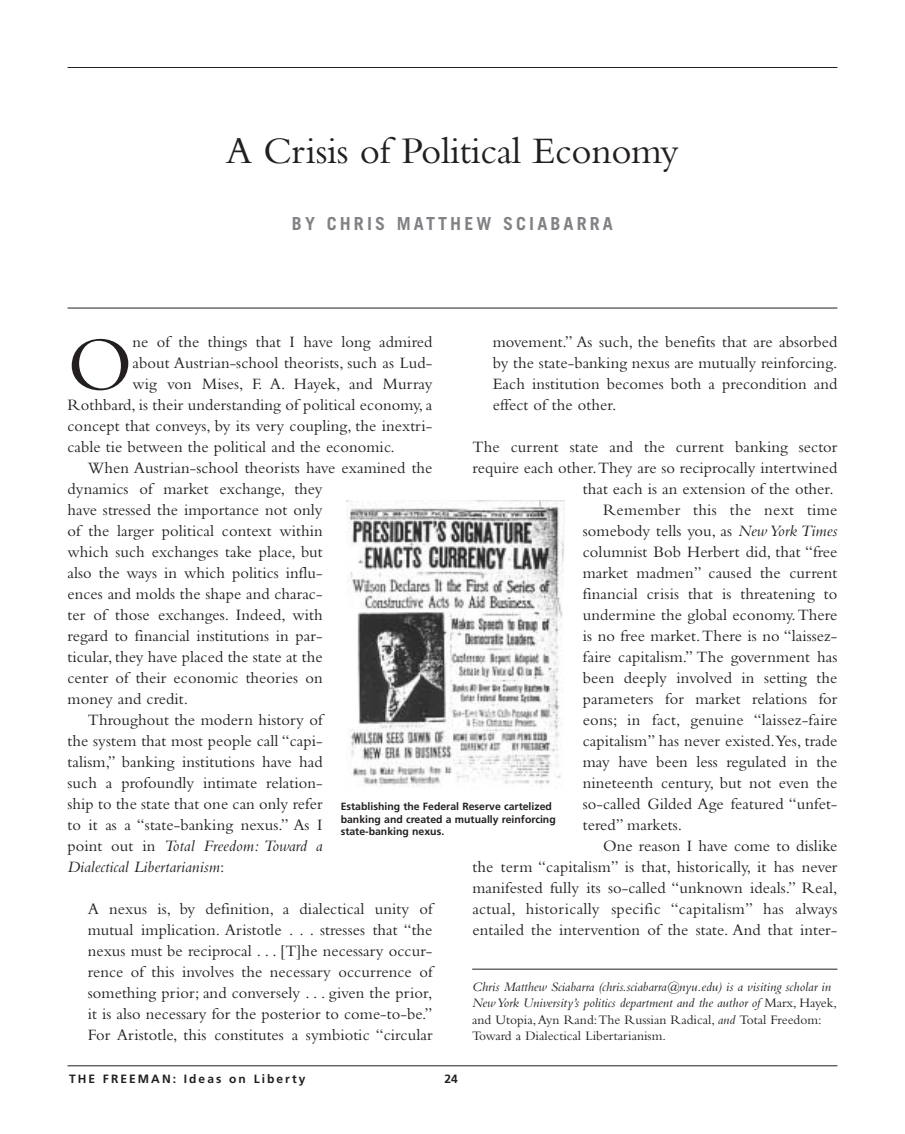
<style>
.page{position:relative;width:905px;height:1134px;background:#fff}
.page>*{position:absolute;margin:0;border:0;box-sizing:border-box;transform-origin:0 0}
.t1{font:78.9px "Bembo";color:#231f20}
.t2{font:39px "Bembo";letter-spacing:-.01em;color:#231f20}
.t3{font:700 18px "Trade Gothic";letter-spacing:.17em;color:#808285}
.t4{font:16.5px/21px "Bembo";letter-spacing:.005em;color:#231f20;text-align:justify}
.t5{font:italic 16.5px "Bembo";letter-spacing:.005em;color:#231f20}
.t6{font:italic 13.5px/16.5px "Bembo";color:#231f20}
.t7{font:700 12px "Frutiger";letter-spacing:.17em;color:#231f20}
.t8{font:700 10.5px/12.6px "Frutiger";color:#231f20}
.s1{font-style:italic}
.s2{font-style:normal}
</style>
<div class="page">
<hr style="left:68px;top:308px;width:769px;height:1px;background:#231f20">
<hr style="left:68px;top:1066px;width:769px;height:1px;background:#231f20">
<hr style="left:68px;top:67px;width:769px;height:1px;background:#231f20">
<hr style="left:472px;top:969px;width:365px;height:1px;background:#231f20">
<img style="left:347px;top:500px;width:217px;height:288px">
<h2 class="t2" style="left:226px;top:136px;width:454px">A Crisis of Political Economy</h2>
<p class="t3" style="left:292px;top:217px;width:322px">BY CHRIS MATTHEW SCIABARRA</p>
<p class="t4" style="left:492px;top:333px;width:346px">movement.” As such, the benefits that are absorbed by the state-banking nexus are mutually reinforcing.<br>Each institution becomes both a precondition and effect of the other.</p>
<p class="t4" style="left:472px;top:438px;width:366px">The current state and the current banking sector</p>
<p class="t4" style="left:472px;top:459px;width:366px">require each other.They are so reciprocally intertwined</p>
<p class="t4" style="left:582px;top:480px;width:252px">that each is an extension of the other.</p>
<p class="t4" style="left:603px;top:501px;width:236px">Remember this the next time</p>
<p class="t4" style="left:582px;top:522px;width:256px">somebody tells you, as <span class="s1">New York Times</span></p>
<p class="t4" style="left:582px;top:543px;width:256px">columnist Bob Herbert did, that “free</p>
<p class="t4" style="left:582px;top:564px;width:256px">market madmen” caused the current</p>
<p class="t4" style="left:582px;top:585px;width:256px">financial crisis that is threatening to</p>
<p class="t4" style="left:582px;top:606px;width:256px">undermine the global economy.There</p>
<p class="t4" style="left:582px;top:627px;width:256px">is no free market.There is no “laissez-</p>
<p class="t4" style="left:582px;top:648px;width:256px">faire capitalism.” The government has</p>
<p class="t4" style="left:582px;top:669px;width:256px">been deeply involved in setting the</p>
<p class="t4" style="left:582px;top:690px;width:256px">parameters for market relations for</p>
<p class="t4" style="left:582px;top:711px;width:256px">eons; in fact, genuine “laissez-faire</p>
<p class="t4" style="left:582px;top:732px;width:256px">capitalism” has never existed.Yes, trade</p>
<p class="t4" style="left:582px;top:753px;width:256px">may have been less regulated in the</p>
<p class="t4" style="left:582px;top:774px;width:256px">nineteenth century, but not even the</p>
<p class="t4" style="left:582px;top:795px;width:256px">so-called Gilded Age featured “unfet-</p>
<p class="t4" style="left:582px;top:816px;width:101px">tered” markets.</p>
<p class="t4" style="left:603px;top:837px;width:236px">One reason I have come to dislike</p>
<p class="t4" style="left:472px;top:858px;width:366px">the term “capitalism” is that, historically, it has never</p>
<p class="t4" style="left:472px;top:879px;width:366px">manifested fully its so-called “unknown ideals.” Real,</p>
<p class="t4" style="left:472px;top:900px;width:366px">actual, historically specific “capitalism” has always</p>
<p class="t4" style="left:472px;top:921px;width:366px">entailed the intervention of the state. And that inter-</p>
<h1 class="t1" style="left:68px;top:336px;width:66px">O</h1>
<p class="t4" style="left:132px;top:333px;width:301px">ne of the things that I have long admired</p>
<p class="t4" style="left:132px;top:354px;width:301px">about Austrian-school theorists, such as Lud-</p>
<p class="t4" style="left:132px;top:375px;width:301px">wig von Mises, F. A. Hayek, and Murray</p>
<p class="t4" style="left:68px;top:396px;width:366px">Rothbard, is their understanding of political economy, a</p>
<p class="t4" style="left:68px;top:417px;width:366px">concept that conveys, by its very coupling, the inextri-</p>
<p class="t4" style="left:68px;top:438px;width:329px">cable tie between the political and the economic.</p>
<p class="t4" style="left:88px;top:459px;width:346px">When Austrian-school theorists have examined the</p>
<p class="t4" style="left:68px;top:480px;width:256px">dynamics of market exchange, they</p>
<p class="t4" style="left:68px;top:501px;width:256px">have stressed the importance not only</p>
<p class="t4" style="left:68px;top:522px;width:256px">of the larger political context within</p>
<p class="t4" style="left:68px;top:543px;width:256px">which such exchanges take place, but</p>
<p class="t4" style="left:68px;top:564px;width:256px">also the ways in which politics influ-</p>
<p class="t4" style="left:68px;top:585px;width:256px">ences and molds the shape and charac-</p>
<p class="t4" style="left:68px;top:606px;width:256px">ter of those exchanges. Indeed, with</p>
<p class="t4" style="left:68px;top:627px;width:257px">regard to financial institutions in par-</p>
<p class="t4" style="left:68px;top:648px;width:256px">ticular, they have placed the state at the</p>
<p class="t4" style="left:68px;top:669px;width:256px">center of their economic theories on</p>
<p class="t4" style="left:68px;top:690px;width:122px">money and credit.</p>
<p class="t4" style="left:88px;top:711px;width:236px">Throughout the modern history of</p>
<p class="t4" style="left:68px;top:732px;width:256px">the system that most people call “capi-</p>
<p class="t4" style="left:68px;top:753px;width:256px">talism,” banking institutions have had</p>
<p class="t4" style="left:68px;top:774px;width:256px">such a profoundly intimate relation-</p>
<p class="t4" style="left:68px;top:795px;width:256px">ship to the state that one can only refer</p>
<p class="t4" style="left:68px;top:816px;width:256px">to it as a “state-banking nexus.” As I</p>
<p class="t5" style="left:68px;top:840px;width:257px"><span class="s2">point out in</span> Total Freedom: Toward a</p>
<p class="t5" style="left:68px;top:861px;width:158px">Dialectical Libertarianism<span class="s2">:</span></p>
<p class="t4" style="left:88px;top:900px;width:346px">A nexus is, by definition, a dialectical unity of mutual implication. Aristotle . . . stresses that “the nexus must be reciprocal . . . [T]he necessary occur&shy;rence of this involves the necessary occurrence of something prior; and conversely . . . given the prior, it is also necessary for the posterior to come-to-be.” For Aristotle, this constitutes a symbiotic “circular</p>
<p class="t8" style="left:340px;top:801px;width:216px">Establishing the Federal Reserve cartelized banking and created a mutually reinforcing state-banking nexus.</p>
<p class="t6" style="left:472px;top:979px;width:366px">Chris Matthew Sciabarra (chris.sciabarra@nyu.edu) is a visiting scholar in New York University’s politics department and the author of <span class="s2">Marx, Hayek, and Utopia,Ayn Rand:The Russian Radical,</span> and <span class="s2">Total Freedom:<br>Toward a Dialectical Libertarianism.</span></p>
<p class="t7" style="left:69px;top:1074px;width:238px">THE FREEMAN: Ideas on Liberty</p>
<p class="t7" style="left:444px;top:1074px;width:15px">24</p>
</div>
